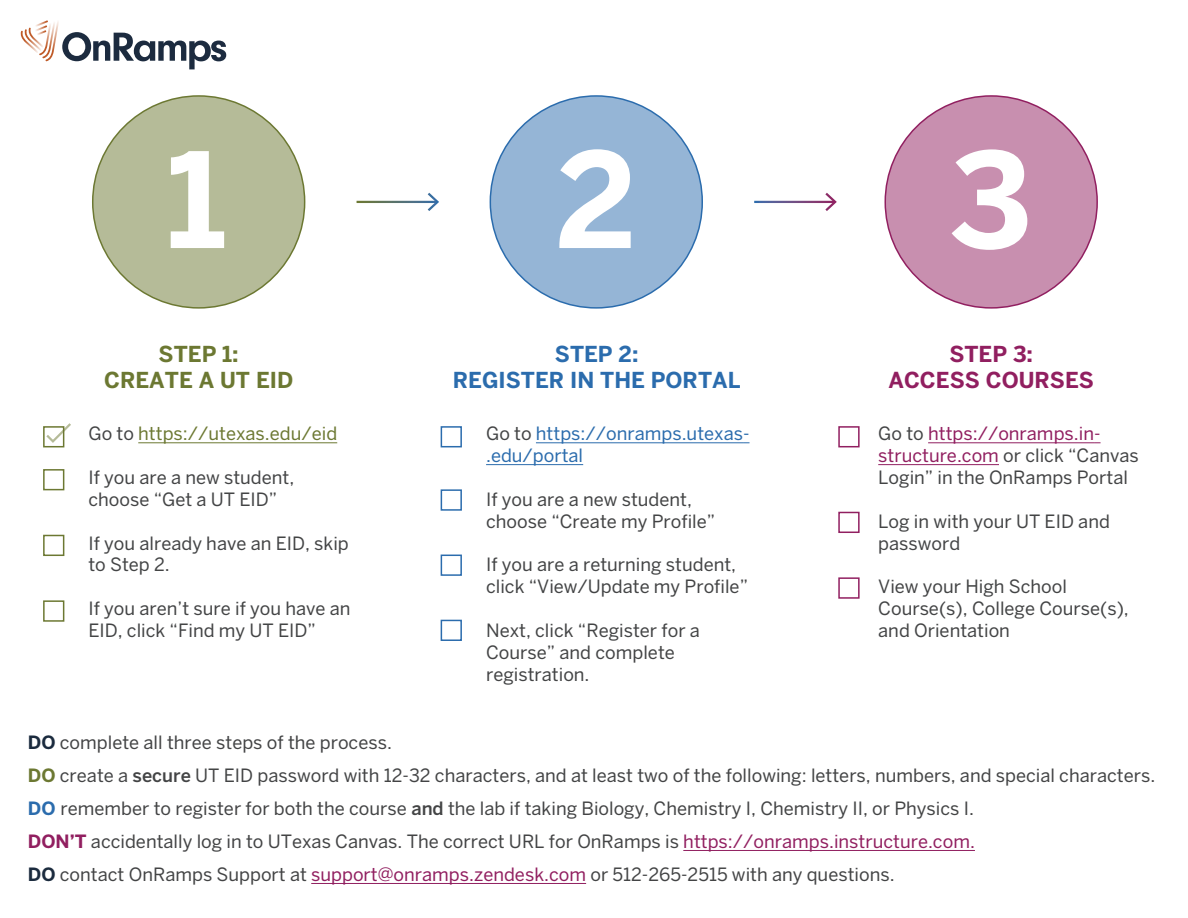
<style>
.page{position:relative;width:1188px;height:918px;background:#fff}
.page>*{position:absolute;margin:0;border:0;box-sizing:border-box;transform-origin:0 0}
.t1{font:700 130.95px "Benton Sans";color:#fff}
.t2{font:700 21.9px/26.2px "Benton Sans";color:#2b6cad;text-align:center}
.t3{font:700 21.9px/26.2px "Benton Sans";color:#911f60;text-align:center}
.t4{font:700 21.9px/26.2px "Benton Sans";color:#6c7832;text-align:center}
.t5{font:18.15px/21.9px "Benton Sans";color:#434445}
.t6{font:18.15px/21.9px "Benton Sans";color:#2b6cad}
.t7{font:18.15px "Benton Sans";color:#6c7832}
.s1{color:#434445}
.s2{color:#911f60}
.s3{font-weight:700;color:#1b2b3e}
.s4{font-weight:700;color:#6c7832}
.s5{font-weight:500}
.s6{font-weight:700;color:#2b6cad}
.s7{font-weight:700;color:#911f60}
</style>
<div class="page">
<svg style="left:20px;top:20px;width:206px;height:49px"></svg>
<div style="left:93px;top:96px;width:212px;height:212px;background:#b5bb98;border-radius:50%"></div>
<hr style="left:138px;top:443px;width:199px;height:1px;background:#6c7832">
<div style="left:43px;top:426px;width:21px;height:21px;border:2px solid #6c7832"></div>
<div style="left:43px;top:469px;width:21px;height:21px;border:2px solid #6c7832"></div>
<div style="left:43px;top:535px;width:21px;height:21px;border:2px solid #6c7832"></div>
<div style="left:43px;top:600px;width:21px;height:22px;border:2px solid #6c7832"></div>
<div style="left:490px;top:96px;width:212px;height:212px;background:#95b5d6;border-radius:50%"></div>
<hr style="left:536px;top:443px;width:207px;height:1px;background:#2b6cad">
<hr style="left:486px;top:464px;width:97px;height:1px;background:#2b6cad">
<div style="left:441px;top:426px;width:21px;height:21px;border:2px solid #2b6cad"></div>
<div style="left:441px;top:489px;width:21px;height:22px;border:2px solid #2b6cad"></div>
<div style="left:441px;top:555px;width:21px;height:21px;border:2px solid #2b6cad"></div>
<div style="left:441px;top:620px;width:21px;height:21px;border:2px solid #2b6cad"></div>
<div style="left:885px;top:96px;width:212px;height:212px;background:#c88faf;border-radius:50%"></div>
<hr style="left:928px;top:443px;width:166px;height:1px;background:#911f60">
<hr style="left:878px;top:464px;width:121px;height:1px;background:#911f60">
<div style="left:838px;top:426px;width:22px;height:21px;border:2px solid #911f60"></div>
<div style="left:838px;top:512px;width:22px;height:21px;border:2px solid #911f60"></div>
<div style="left:838px;top:577px;width:22px;height:22px;border:2px solid #911f60"></div>
<svg style="left:428px;top:193px;width:11px;height:18px"></svg>
<svg style="left:825px;top:193px;width:12px;height:18px"></svg>
<svg style="left:46px;top:423px;width:25px;height:20px"></svg>
<hr style="left:683px;top:850px;width:292px;height:1px;background:#911f60">
<hr style="left:311px;top:883px;width:275px;height:1px;background:#911f60">
<h1 class="t1" style="left:167px;top:122px;width:61px">1</h1>
<p class="t4" style="left:104px;top:341px;width:190px">STEP 1:<br>CREATE A UT EID</p>
<p class="t7" style="left:88px;top:423px;width:250px"><span class="s1">Go to</span> https://utexas.edu/eid</p>
<p class="t5" style="left:88px;top:466px;width:207px">If you are a new student, choose “Get a UT EID”</p>
<p class="t5" style="left:88px;top:532px;width:262px">If you already have an EID, skip to Step 2.</p>
<p class="t5" style="left:88px;top:597px;width:264px">If you aren’t sure if you have an<br>EID, click “Find my UT EID”</p>
<h1 class="t1" style="left:556px;top:122px;width:82px">2</h1>
<p class="t2" style="left:453px;top:341px;width:289px">STEP 2:<br>REGISTER IN THE PORTAL</p>
<p class="t6" style="left:486px;top:423px;width:265px"><span class="s1">Go to</span> https://onramps.utexas-.edu/portal</p>
<p class="t5" style="left:486px;top:488px;width:231px">If you are a new student, choose “Create my Profile”</p>
<p class="t5" style="left:486px;top:554px;width:264px">If you are a returning student, click “View/Update my Profile”</p>
<p class="t5" style="left:486px;top:619px;width:215px">Next, click “Register for a<br>Course” and complete registration.</p>
<h1 class="t1" style="left:950px;top:122px;width:83px">3</h1>
<p class="t3" style="left:888px;top:341px;width:207px">STEP 3:<br>ACCESS COURSES</p>
<p class="t5" style="left:878px;top:423px;width:262px">Go to <span class="s2">https://onramps.in&shy;structure.com</span> or click “Canvas<br>Login” in the OnRamps Portal</p>
<p class="t5" style="left:878px;top:510px;width:233px">Log in with your UT EID and password</p>
<p class="t5" style="left:878px;top:575px;width:252px">View your High School<br>Course(s), College Course(s), and Orientation</p>
<p class="t5" style="left:28px;top:726px;width:1129px;line-height:33px"><span class="s3">DO</span> complete all three steps of the process.<br><span class="s4">DO</span> create a <span class="s5">secure</span> UT EID password with 12-32 characters, and at least two of the following: letters, numbers, and special characters.<br><span class="s6">DO</span> remember to register for both the course <span class="s5">and</span> the lab if taking Biology, Chemistry I, Chemistry II, or Physics I.<br><span class="s7">DON’T</span> accidentally log in to UTexas Canvas. The correct URL for OnRamps is <span class="s2">https://onramps.instructure.com.<br></span><span class="s3">DO</span> contact OnRamps Support at <span class="s2">support@onramps.zendesk.com</span> or 512-265-2515 with any questions.</p>
</div>
